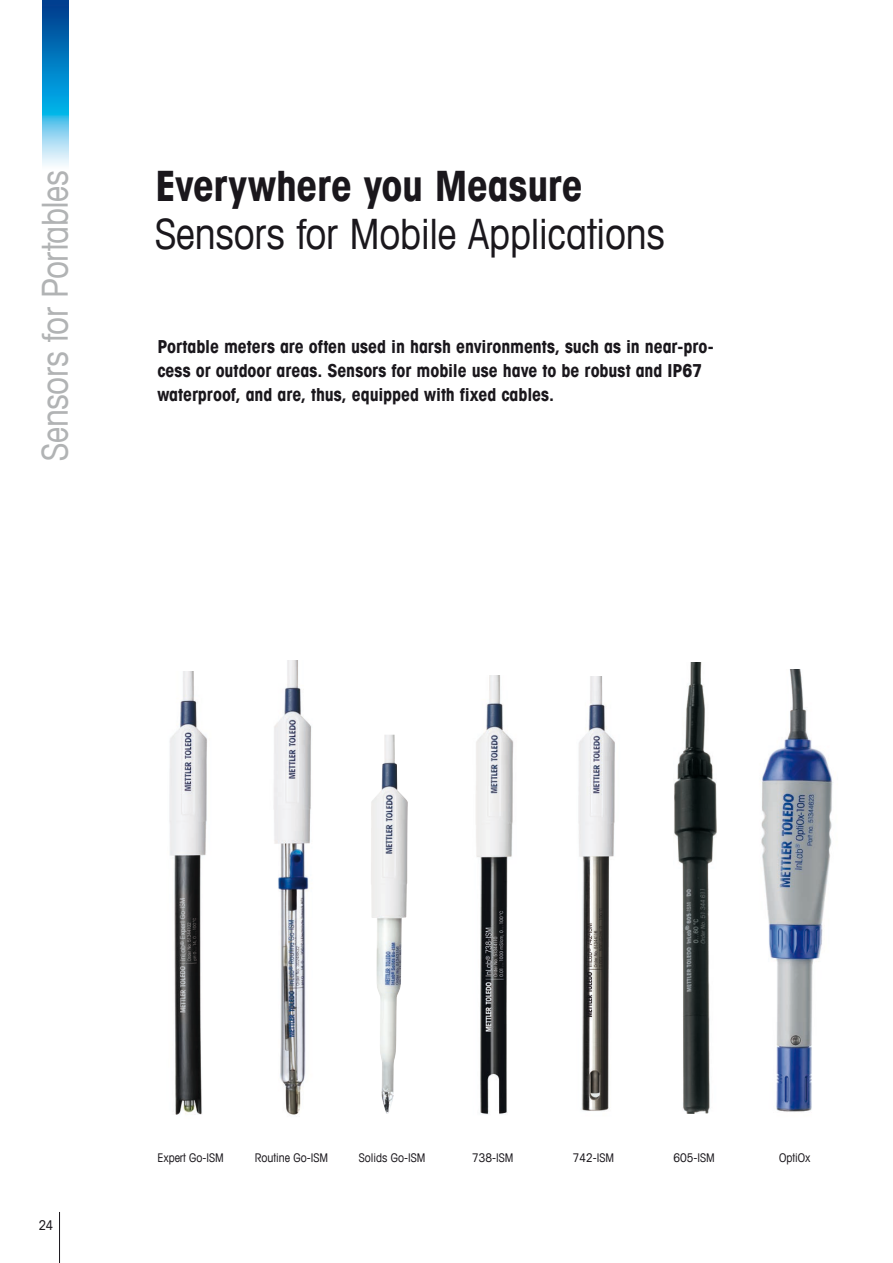
<style>
.page{position:relative;width:893px;height:1263px;background:#fff}
.page>*{position:absolute;margin:0;border:0;box-sizing:border-box;transform-origin:0 0}
._01_1_headline_book{font:condensed 42px "Avant Garde Com";letter-spacing:-.005em;color:#1a171c}
._01_1_headline_book-2{font:700 condensed 42px "Avant Garde Com";letter-spacing:-.01em;color:#1a171c}
._02_vertical_text{font:condensed 36px "Avant Garde Com";letter-spacing:-.015em;color:#b1b3b4}
._10_Lead_with_bullet{font:700 condensed 18px/24px "Avant Garde Com";color:#1a171c}
.t1{font:condensed 13.5px "Avant Garde Com";color:#1a171c}
.t2{font:condensed 12px "Avant Garde Com";color:#1a171c}
</style>
<div class="page">
<hr style="left:59px;top:1212px;width:1px;height:51px;background:#1a171c">
<img style="left:43px;top:0;width:25px;height:166px">
<img style="left:476px;top:675px;width:38px;height:440px">
<img style="left:578px;top:676px;width:37px;height:435px">
<img style="left:169px;top:671px;width:38px;height:444px">
<img style="left:273px;top:660px;width:39px;height:455px">
<img style="left:761px;top:670px;width:72px;height:442px">
<img style="left:674px;top:663px;width:42px;height:450px">
<img style="left:371px;top:735px;width:37px;height:378px">
<p class="_02_vertical_text" style="left:33px;top:461px;width:292px;rotate:-90deg">Sensors for Portables</p>
<p class="_01_1_headline_book-2" style="left:155px;top:158px;width:429px">Everywhere you Measure</p>
<p class="_01_1_headline_book" style="left:155px;top:207px;width:511px">Sensors for Mobile Applications</p>
<p class="_10_Lead_with_bullet" style="left:157px;top:334px;width:558px">Portable meters are often used in harsh environments, such as in near-pro&shy;cess or outdoor areas. Sensors for mobile use have to be robust and IP67 waterproof, and are, thus, equipped with fixed cables.</p>
<p class="t1" style="left:39px;top:1217px;width:16px">24</p>
<p class="t2" style="left:157px;top:1150px;width:68px">Expert Go-ISM</p>
<p class="t2" style="left:255px;top:1150px;width:75px">Routine Go-ISM</p>
<p class="t2" style="left:359px;top:1150px;width:68px">Solids Go-ISM</p>
<p class="t2" style="left:472px;top:1150px;width:43px">738-ISM</p>
<p class="t2" style="left:573px;top:1150px;width:43px">742-ISM</p>
<p class="t2" style="left:674px;top:1150px;width:43px">605-ISM</p>
<p class="t2" style="left:779px;top:1150px;width:33px">OptiOx</p>
</div>
